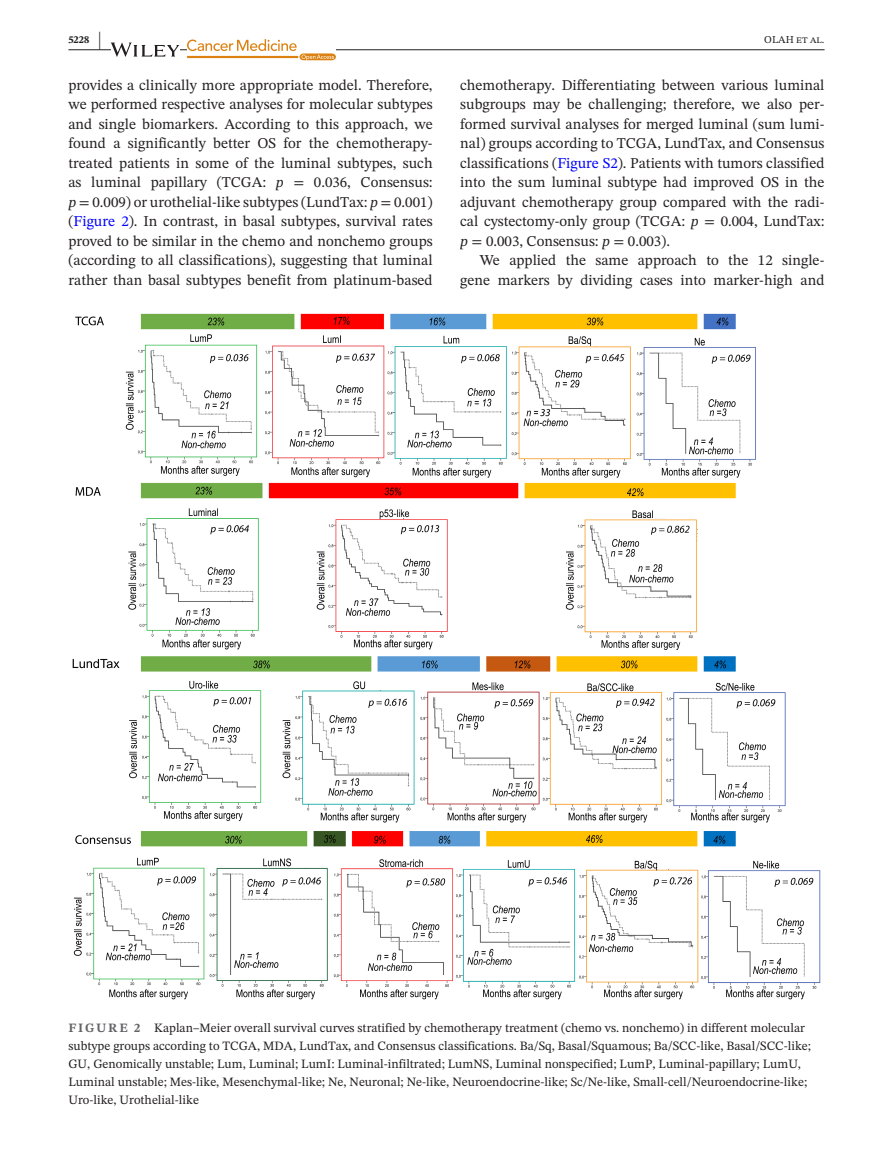
<style>
.page{position:relative;width:893px;height:1174px;background:#fff}
.page>*{position:absolute;margin:0;border:0;box-sizing:border-box;transform-origin:0 0}
.t1{font:15px/19.5px "STIX Two Text";color:#231f20;text-align:justify}
.t2{font:12.75px/18px "STIX Two Text";color:#231f20}
.t3{font:10.5px "STIX Two Text";color:#231f20}
.t4{font:700 10.5px "STIX Two Text";color:#231f20}
.s1{font-size:21px}
.s2{font-style:italic}
.s3{font-family:"STIX"}
.s4{color:#00f}
.s5{font-weight:700;color:#636366}
</style>
<div class="page">
<hr style="left:68px;top:49px;width:756px;height:1px;background:#231f20">
<svg style="left:111px;top:43px;width:68px;height:14px"></svg>
<svg style="left:187px;top:39px;width:149px;height:21px"></svg>
<img style="left:73px;top:313px;width:747px;height:686px">
<p class="t4" style="left:68px;top:32px;width:34px">5228 <span class="s1">|</span></p>
<p class="t3" style="left:764px;top:32px;width:62px">OLAH et al.</p>
<p class="t1" style="left:68px;top:75px;width:366px">provides a clinically more appropriate model. Therefore, we performed respective analyses for molecular subtypes and single biomarkers. According to this approach, we found a significantly better OS for the chemotherapy&shy;treated patients in some of the luminal subtypes, such as luminal papillary (TCGA: <span class="s2">p</span> <span class="s3">=</span> 0.036, Consensus: <span class="s2">p</span> <span class="s3">=</span> 0.009) or urothelial-like subtypes (LundTax: <span class="s2">p</span> <span class="s3">=</span> 0.001) (<span class="s4">Figure 2</span>). In contrast, in basal subtypes, survival rates proved to be similar in the chemo and nonchemo groups (according to all classifications), suggesting that luminal rather than basal subtypes benefit from platinum-based</p>
<p class="t1" style="left:460px;top:75px;width:366px">chemotherapy. Differentiating between various luminal subgroups may be challenging; therefore, we also per&shy;formed survival analyses for merged luminal (sum lumi&shy;nal) groups according to TCGA, LundTax, and Consensus classifications (<span class="s4">Figure S2</span>). Patients with tumors classified into the sum luminal subtype had improved OS in the adjuvant chemotherapy group compared with the radi&shy;cal cystectomy-only group (TCGA: <span class="s2">p</span> <span class="s3">=</span> 0.004, LundTax: <span class="s2">p</span> <span class="s3">=</span> 0.003, Consensus: <span class="s2">p</span> <span class="s3">=</span> 0.003).</p>
<p class="t1" style="left:460px;top:250px;width:366px;text-align:right">We applied the same approach to the 12 single&shy;gene markers by dividing cases into marker-high and</p>
<p class="t2" style="left:68px;top:1018px;width:744px"><span class="s5">FIGURE 2</span> Kaplan–Meier overall survival curves stratified by chemotherapy treatment (chemo vs. nonchemo) in different molecular subtype groups according to TCGA, MDA, LundTax, and Consensus classifications. Ba/Sq, Basal/Squamous; Ba/SCC-like, Basal/SCC-like; GU, Genomically unstable; Lum, Luminal; LumI: Luminal-infiltrated; LumNS, Luminal nonspecified; LumP, Luminal-papillary; LumU, Luminal unstable; Mes-like, Mesenchymal-like; Ne, Neuronal; Ne-like, Neuroendocrine-like; Sc/Ne-like, Small-cell/Neuroendocrine-like; Uro-like, Urothelial-like</p>
</div>
